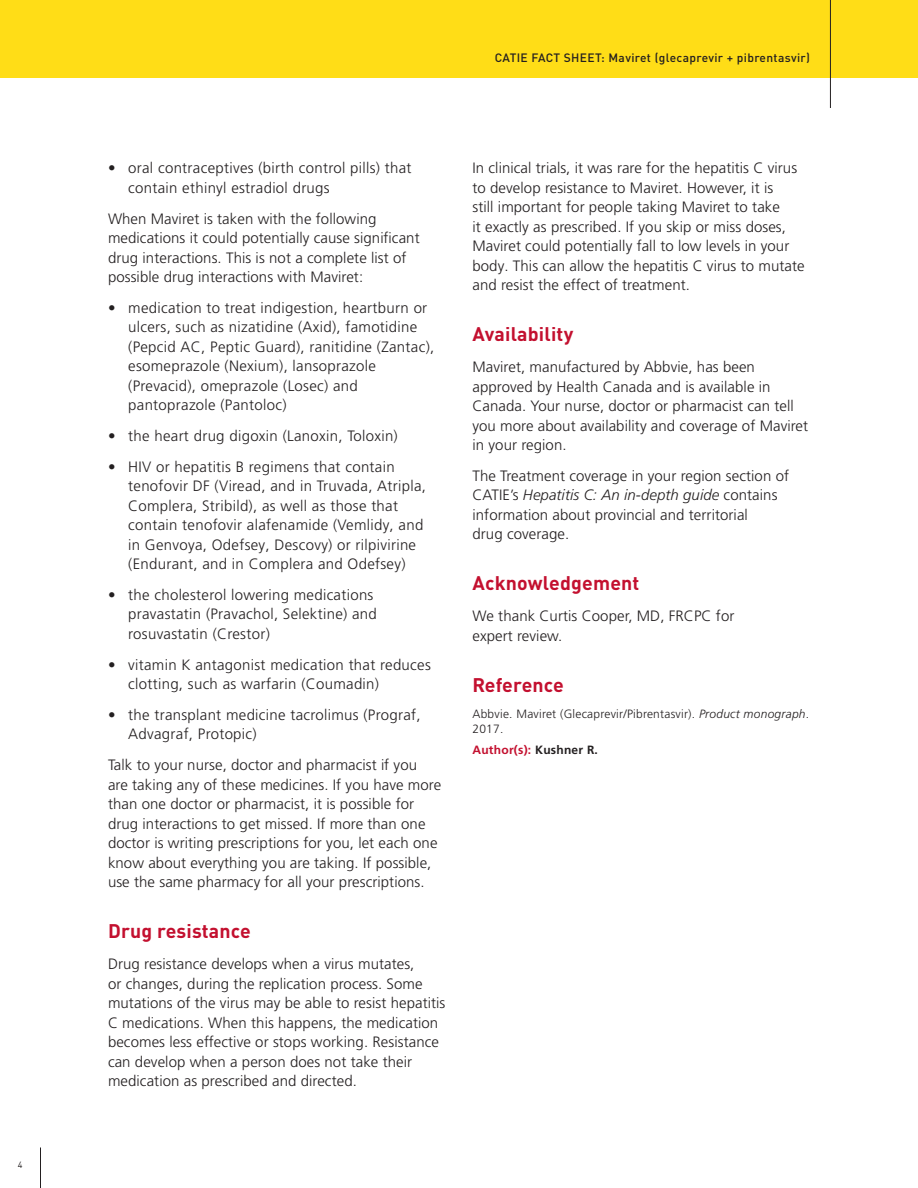
<style>
.page{position:relative;width:918px;height:1188px;background:#fff}
.page>*{position:absolute;margin:0;border:0;box-sizing:border-box;transform-origin:0 0}
.t1{font:700 19.5px "DINOT";letter-spacing:.01em;color:#c3102f}
.t2{font:300 15px/19.5px "Frutiger LT Pro";letter-spacing:.005em;color:#231f20}
.t3{font:300 12px/15px "Frutiger LT Pro";letter-spacing:.02em;color:#231f20}
.t4{font:500 12px "DINOT";letter-spacing:.03em;color:#231f20}
.t5{font:700 12px "Frutiger LT Pro";letter-spacing:.02em;color:#c3102f}
.t6{font:9px "DINOT";color:#231f20}
.s1{font-style:italic}
.s2{color:#231f20}
</style>
<div class="page">
<hr style="left:40px;top:1148px;width:1px;height:40px;background:#231f20">
<div style="left:0;top:0;width:918px;height:78px;background:#ffdd17"></div>
<hr style="left:830px;top:0;width:1px;height:108px;background:#231f20">
<p class="t6" style="left:18px;top:1158px;width:6px">4</p>
<p class="t4" style="left:495px;top:48px;width:317px">CATIE FACT SHEET: Maviret (glecaprevir + pibrentasvir)</p>
<p class="t2" style="left:128px;top:158px;width:285px;text-indent:-20px">• oral contraceptives (birth control pills) that contain ethinyl estradiol drugs</p>
<p class="t2" style="left:108px;top:209px;width:313px">When Maviret is taken with the following medications it could potentially cause significant drug interactions. This is not a complete list of possible drug interactions with Maviret:</p>
<p class="t2" style="left:128px;top:298px;width:308px;text-indent:-20px">• medication to treat indigestion, heartburn or ulcers, such as nizatidine (Axid), famotidine (Pepcid AC, Peptic Guard), ranitidine (Zantac), esomeprazole (Nexium), lansoprazole (Prevacid), omeprazole (Losec) and pantoprazole (Pantoloc)</p>
<p class="t2" style="left:108px;top:426px;width:291px">• the heart drug digoxin (Lanoxin, Toloxin)</p>
<p class="t2" style="left:128px;top:457px;width:299px;text-indent:-20px">• HIV or hepatitis B regimens that contain tenofovir DF (Viread, and in Truvada, Atripla, Complera, Stribild), as well as those that contain tenofovir alafenamide (Vemlidy, and in Genvoya, Odefsey, Descovy) or rilpivirine (Endurant, and in Complera and Odefsey)</p>
<p class="t2" style="left:128px;top:585px;width:250px;text-indent:-20px">• the cholesterol lowering medications pravastatin (Pravachol, Selektine) and rosuvastatin (Crestor)</p>
<p class="t2" style="left:128px;top:655px;width:304px;text-indent:-20px">• vitamin K antagonist medication that reduces clotting, such as warfarin (Coumadin)</p>
<p class="t2" style="left:128px;top:705px;width:294px;text-indent:-20px">• the transplant medicine tacrolimus (Prograf,<br>Advagraf, Protopic)</p>
<p class="t2" style="left:108px;top:755px;width:335px">Talk to your nurse, doctor and pharmacist if you<br>are taking any of these medicines. If you have more than one doctor or pharmacist, it is possible for drug interactions to get missed. If more than one doctor is writing prescriptions for you, let each one know about everything you are taking. If possible, use the same pharmacy for all your prescriptions.</p>
<h1 class="t1" style="left:108px;top:916px;width:144px">Drug resistance</h1>
<p class="t2" style="left:108px;top:954px;width:339px">Drug resistance develops when a virus mutates,<br>or changes, during the replication process. Some mutations of the virus may be able to resist hepatitis C medications. When this happens, the medication becomes less effective or stops working. Resistance can develop when a person does not take their medication as prescribed and directed.</p>
<p class="t2" style="left:472px;top:158px;width:334px">In clinical trials, it was rare for the hepatitis C virus to develop resistance to Maviret. However, it is<br>still important for people taking Maviret to take<br>it exactly as prescribed. If you skip or miss doses, Maviret could potentially fall to low levels in your body. This can allow the hepatitis C virus to mutate and resist the effect of treatment.</p>
<h1 class="t1" style="left:472px;top:319px;width:102px">Availability</h1>
<p class="t2" style="left:472px;top:357px;width:337px">Maviret, manufactured by Abbvie, has been approved by Health Canada and is available in Canada. Your nurse, doctor or pharmacist can tell you more about availability and coverage of Maviret in your region.</p>
<p class="t2" style="left:472px;top:466px;width:318px">The Treatment coverage in your region section of CATIE’s <span class="s1">Hepatitis C: An in-depth guide</span> contains information about provincial and territorial<br>drug coverage.</p>
<h1 class="t1" style="left:472px;top:568px;width:168px">Acknowledgement</h1>
<p class="t2" style="left:472px;top:606px;width:263px">We thank Curtis Cooper, MD, FRCPC for expert review.</p>
<h1 class="t1" style="left:472px;top:669px;width:93px">Reference</h1>
<p class="t3" style="left:472px;top:706px;width:338px">Abbvie. Maviret (Glecaprevir/Pibrentasvir). <span class="s1">Product monograph</span>.<br>2017.</p>
<p class="t5" style="left:472px;top:743px;width:127px">Author(s): <span class="s2">Kushner R.</span></p>
</div>
